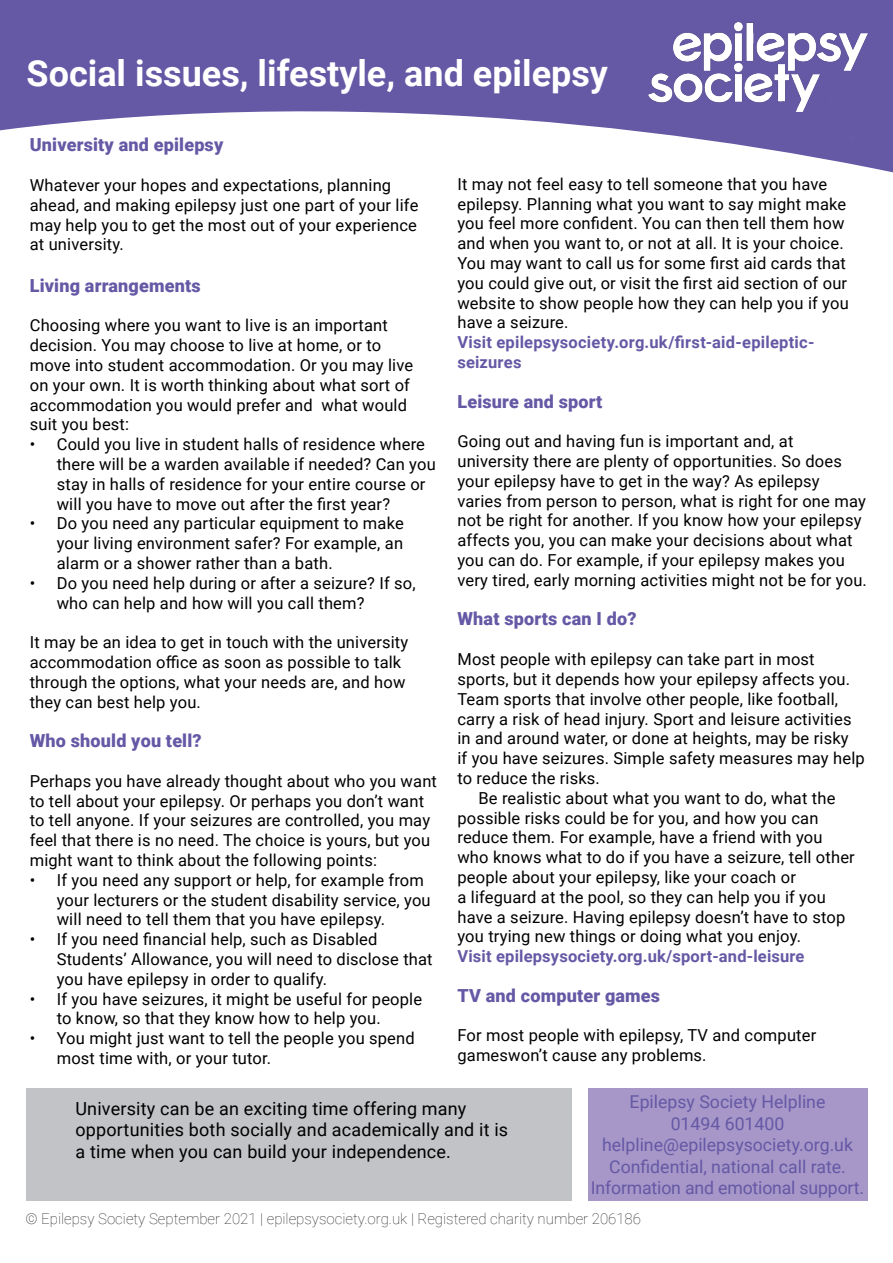
<style>
.page{position:relative;width:893px;height:1263px;background:#fff}
.page>*{position:absolute;margin:0;border:0;box-sizing:border-box;transform-origin:0 0}
.t1{font:700 36px "Roboto";color:#fff}
.t2{font:18px/21.6px "Roboto";letter-spacing:.01em;color:#000}
.t3{font:900 18px "Roboto";letter-spacing:.01em;color:#6558a5}
.t4{font:17.7px/21.6px "Roboto";color:#6558a5;text-align:center}
.t5{font:16.5px/19.8px "Roboto";letter-spacing:.01em;color:#000}
.t6{font:700 16.5px/19.8px "Roboto";letter-spacing:.01em;color:#6558a5}
.t7{font:100 15px "Roboto";color:#231f20}
</style>
<div class="page">
<svg style="left:0;top:0;width:893px;height:173px;fill:#6558a5"></svg>
<div style="left:26px;top:1089px;width:546px;height:112px;background:#c2c3c6"></div>
<div style="left:588px;top:1089px;width:279px;height:112px;background:#a697c8"></div>
<img style="left:649px;top:22px;width:218px;height:90px">
<h1 class="t1" style="left:27px;top:48px;width:583px">Social issues, lifestyle, and epilepsy</h1>
<p class="t3" style="left:30px;top:132px;width:195px">University and epilepsy</p>
<p class="t5" style="left:30px;top:175px;width:390px">Whatever your hopes and expectations, planning ahead, and making epilepsy just one part of your life may help you to get the most out of your experience at university.</p>
<p class="t3" style="left:30px;top:273px;width:172px">Living arrangements</p>
<p class="t5" style="left:30px;top:315px;width:385px">Choosing where you want to live is an important decision. You may choose to live at home, or to move into student accommodation. Or you may live on your own. It is worth thinking about what sort of accommodation you would prefer and what would suit you best:</p>
<p class="t5" style="left:57px;top:434px;width:381px;text-indent:-27px">• Could you live in student halls of residence where there will be a warden available if needed? Can you stay in halls of residence for your entire course or will you have to move out after the first year?</p>
<p class="t5" style="left:57px;top:513px;width:349px;text-align:justify;text-indent:-27px">• Do you need any particular equipment to make your living environment safer? For example, an alarm or a shower rather than a bath.</p>
<p class="t5" style="left:57px;top:572px;width:360px;text-indent:-27px">• Do you need help during or after a seizure? If so, who can help and how will you call them?</p>
<p class="t5" style="left:30px;top:632px;width:380px">It may be an idea to get in touch with the university accommodation office as soon as possible to talk through the options, what your needs are, and how they can best help you.</p>
<p class="t3" style="left:30px;top:728px;width:173px">Who should you tell?</p>
<p class="t5" style="left:30px;top:770px;width:409px">Perhaps you have already thought about who you want to tell about your epilepsy. Or perhaps you don’t want to tell anyone. If your seizures are controlled, you may feel that there is no need. The choice is yours, but you might want to think about the following points:</p>
<p class="t5" style="left:57px;top:869px;width:375px;text-indent:-27px">• If you need any support or help, for example from your lecturers or the student disability service, you will need to tell them that you have epilepsy.</p>
<p class="t5" style="left:57px;top:929px;width:377px;text-indent:-27px">• If you need financial help, such as Disabled<br>Students’ Allowance, you will need to disclose that you have epilepsy in order to qualify.</p>
<p class="t5" style="left:57px;top:988px;width:367px;text-indent:-27px">• If you have seizures, it might be useful for people to know, so that they know how to help you.</p>
<p class="t5" style="left:57px;top:1028px;width:359px;text-indent:-27px">• You might just want to tell the people you spend most time with, or your tutor.</p>
<p class="t5" style="left:457px;top:173px;width:393px">It may not feel easy to tell someone that you have epilepsy. Planning what you want to say might make you feel more confident. You can then tell them how and when you want to, or not at all. It is your choice.<br>You may want to call us for some first aid cards that you could give out, or visit the first aid section of our website to show people how they can help you if you have a seizure.</p>
<p class="t6" style="left:457px;top:332px;width:358px">Visit epilepsysociety.org.uk/first-aid-epileptic&shy;seizures</p>
<p class="t3" style="left:457px;top:389px;width:146px">Leisure and sport</p>
<p class="t5" style="left:457px;top:431px;width:411px">Going out and having fun is important and, at university there are plenty of opportunities. So does your epilepsy have to get in the way? As epilepsy varies from person to person, what is right for one may not be right for another. If you know how your epilepsy affects you, you can make your decisions about what you can do. For example, if your epilepsy makes you very tired, early morning activities might not be for you.</p>
<p class="t3" style="left:457px;top:606px;width:181px">What sports can I do?</p>
<p class="t5" style="left:457px;top:649px;width:359px">Most people with epilepsy can take part in most</p>
<p class="t5" style="left:457px;top:668px;width:394px">sports, but it depends how your epilepsy affects you.</p>
<p class="t5" style="left:457px;top:688px;width:382px">Team sports that involve other people, like football,</p>
<p class="t5" style="left:457px;top:708px;width:396px">carry a risk of head injury. Sport and leisure activities</p>
<p class="t5" style="left:457px;top:728px;width:393px">in and around water, or done at heights, may be risky</p>
<p class="t5" style="left:457px;top:748px;width:409px">if you have seizures. Simple safety measures may help</p>
<p class="t5" style="left:457px;top:767px;width:144px">to reduce the risks.</p>
<p class="t5" style="left:478px;top:787px;width:358px">Be realistic about what you want to do, what the</p>
<p class="t5" style="left:457px;top:807px;width:362px">possible risks could be for you, and how you can</p>
<p class="t5" style="left:457px;top:827px;width:367px">reduce them. For example, have a friend with you</p>
<p class="t5" style="left:457px;top:847px;width:399px">who knows what to do if you have a seizure, tell other</p>
<p class="t5" style="left:457px;top:866px;width:340px">people about your epilepsy, like your coach or</p>
<p class="t5" style="left:457px;top:886px;width:370px">a lifeguard at the pool, so they can help you if you</p>
<p class="t5" style="left:457px;top:906px;width:389px">have a seizure. Having epilepsy doesn’t have to stop</p>
<p class="t5" style="left:457px;top:926px;width:345px">you trying new things or doing what you enjoy.</p>
<p class="t6" style="left:457px;top:946px;width:349px">Visit epilepsysociety.org.uk/sport-and-leisure</p>
<p class="t3" style="left:457px;top:983px;width:204px">TV and computer games</p>
<p class="t5" style="left:457px;top:1025px;width:360px">For most people with epilepsy, TV and computer gameswon’t cause any problems.</p>
<p class="t2" style="left:75px;top:1097px;width:434px">University can be an exciting time offering many opportunities both socially and academically and it is a time when you can build your independence.</p>
<p class="t4" style="left:591px;top:1090px;width:275px">Epilepsy Society Helpline<br>01494 601400 helpline@epilepsysociety.org.uk<br>Confidential, national call rate.<br>Information and emotional support.</p>
<p class="t7" style="left:26px;top:1208px;width:617px">© Epilepsy Society September 2021 | epilepsysociety.org.uk | Registered charity number 206186</p>
</div>
